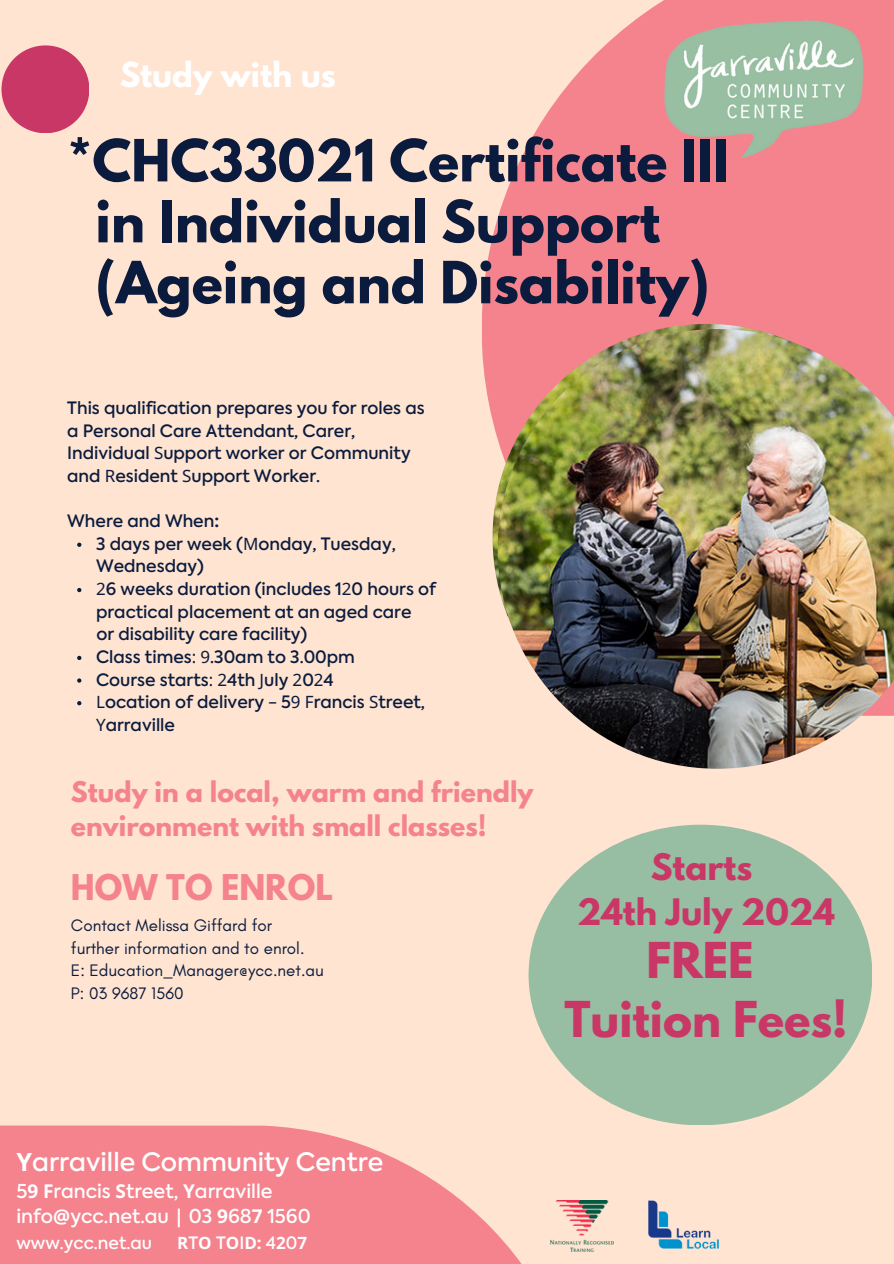
<style>
.page{position:relative;width:894px;height:1264px;background:#fff}
.page>*{position:absolute;margin:0;border:0;box-sizing:border-box;transform-origin:0 0}
.t1{font:700 51.45px/60.9px "League Spartan";color:#0b1b3d}
.t2{font:700 43.8px "League Spartan";color:#c93767}
.t3{font:700 32.25px/45px "League Spartan";color:#c93767;text-align:center}
.t4{font:700 31.35px "League Spartan";color:#f4838e}
.t5{font:700 30.6px "League Spartan";color:#fff}
.t6{font:700 25.2px/33.9px "League Spartan";color:#f4838e}
.t7{font:500 25.2px "Axiforma";color:#fff}
.t8{font:500 19.05px/25.5px "Axiforma";color:#fff}
.t9{font:500 16.95px/22.6px "Axiforma";color:#0b1b3d}
.t10{font:16.95px "Glacial Indifference";color:#0b1b3d}
.t11{font:500 16.95px "Axiforma";color:#fff}
.t12{font:700 16.95px "Noto Sans";color:#fff}
.s1{font-family:"Noto Sans";font-weight:400}
.s2{font-family:"Noto Sans";font-weight:700}
.s3{font-family:"Noto Sans Gurmukhi";font-weight:400}
.s4{font-family:"Axiforma";font-weight:500}
</style>
<div class="page">
<div style="left:0;top:0;width:893px;height:1263px;background:#fee4d1"></div>
<svg style="left:482px;top:0;width:411px;height:417px;fill:#f4838e"></svg>
<div style="left:1px;top:45px;width:88px;height:88px;background:#c93767;border-radius:50%"></div>
<div style="left:528px;top:824px;width:344px;height:301px;background:#97bea2;border-radius:50%"></div>
<img style="left:492px;top:324px;width:401px;height:256px">
<img style="left:663px;top:21px;width:199px;height:137px">
<svg style="left:0;top:1125px;width:586px;height:138px;fill:#f4838e"></svg>
<img style="left:550px;top:1200px;width:63px;height:50px">
<img style="left:648px;top:1200px;width:71px;height:49px">
<svg style="left:77px;top:542px;width:4px;height:5px"></svg>
<svg style="left:77px;top:588px;width:4px;height:4px"></svg>
<svg style="left:77px;top:655px;width:4px;height:5px"></svg>
<svg style="left:77px;top:678px;width:4px;height:4px"></svg>
<svg style="left:77px;top:701px;width:4px;height:4px"></svg>
<img style="left:497px;top:329px;width:396px;height:439px">
<p class="t5" style="left:120px;top:59px;width:217px">Study with us</p>
<h4 class="t1" style="left:95px;top:137px;width:635px;text-indent:-28px">*CHC33021 Certificate III in Individual Support (Ageing and Disability)</h4>
<h1 class="t9" style="left:67px;top:398px;width:359px">This qualification prepares you for roles as a Personal Care Attendant, Carer, Individual <span class="s1">S</span>upport worker or Community and <span class="s1">R</span>esident <span class="s1">S</span>upport Worker.</h1>
<p class="t9" style="left:67px;top:511px;width:153px">Where and When<span class="s2">:</span></p>
<p class="t9" style="left:96px;top:534px;width:301px">3 days per week (<span class="s1">M</span>onday, Tuesday,<br>Wednesday)</p>
<p class="t9" style="left:96px;top:579px;width:341px"><span class="s1">2</span>6 weeks duration (includes 1<span class="s1">2</span>0 hours of practical placement at an aged care</p>
<p class="t9" style="left:97px;top:624px;width:212px">or disability care facility)</p>
<p class="t9" style="left:96px;top:647px;width:260px">Class times<span class="s1">: 9</span>.30am to 3.00pm</p>
<p class="t9" style="left:96px;top:669px;width:239px">Course starts<span class="s1">: 2</span>4th <span class="s1">J</span>uly <span class="s1">2</span>0<span class="s1">2</span>4</p>
<p class="t9" style="left:96px;top:692px;width:330px"><span class="s1">L</span>ocation of delivery <span class="s3">–</span> 5<span class="s1">9 F</span>rancis <span class="s1">S</span>treet,<br><span class="s1">Y</span>arraville</p>
<p class="t6" style="left:71px;top:778px;width:464px">Study in a local, warm and friendly environment with small classes!</p>
<p class="t4" style="left:71px;top:871px;width:263px">HOW TO ENROL</p>
<p class="t10" style="left:71px;top:914px;width:203px">Contact Melissa Giffard for</p>
<h3 class="t10" style="left:71px;top:937px;width:235px">further information and to enrol.</h3>
<h2 class="t10" style="left:71px;top:960px;width:254px">E: Education_Manager@ycc.net.au</h2>
<p class="t10" style="left:71px;top:982px;width:114px">P: 03 9687 1560</p>
<h5 class="t3" style="left:577px;top:848px;width:259px">Starts<br>24th July 2024</h5>
<p class="t2" style="left:646px;top:938px;width:108px">FREE</p>
<p class="t2" style="left:564px;top:997px;width:284px">Tuition Fees!</p>
<p class="t7" style="left:16px;top:1151px;width:368px"><span class="s2">Y</span>arraville Community Centre</p>
<p class="t8" style="left:16px;top:1179px;width:295px">5<span class="s2">9 F</span>rancis <span class="s2">S</span>treet, <span class="s2">Y</span>arraville info<span class="s2">@</span>ycc.net.au <span class="s2">|</span> 03 <span class="s2">9</span>68<span class="s2">7</span> 1560</p>
<p class="t11" style="left:16px;top:1235px;width:137px">www.ycc.net.au</p>
<p class="t12" style="left:177px;top:1230px;width:131px">R<span class="s4">T</span>O <span class="s4">T</span>O<span class="s4">I</span>D: <span class="s4">4</span>2<span class="s4">0</span>7</p>
</div>
